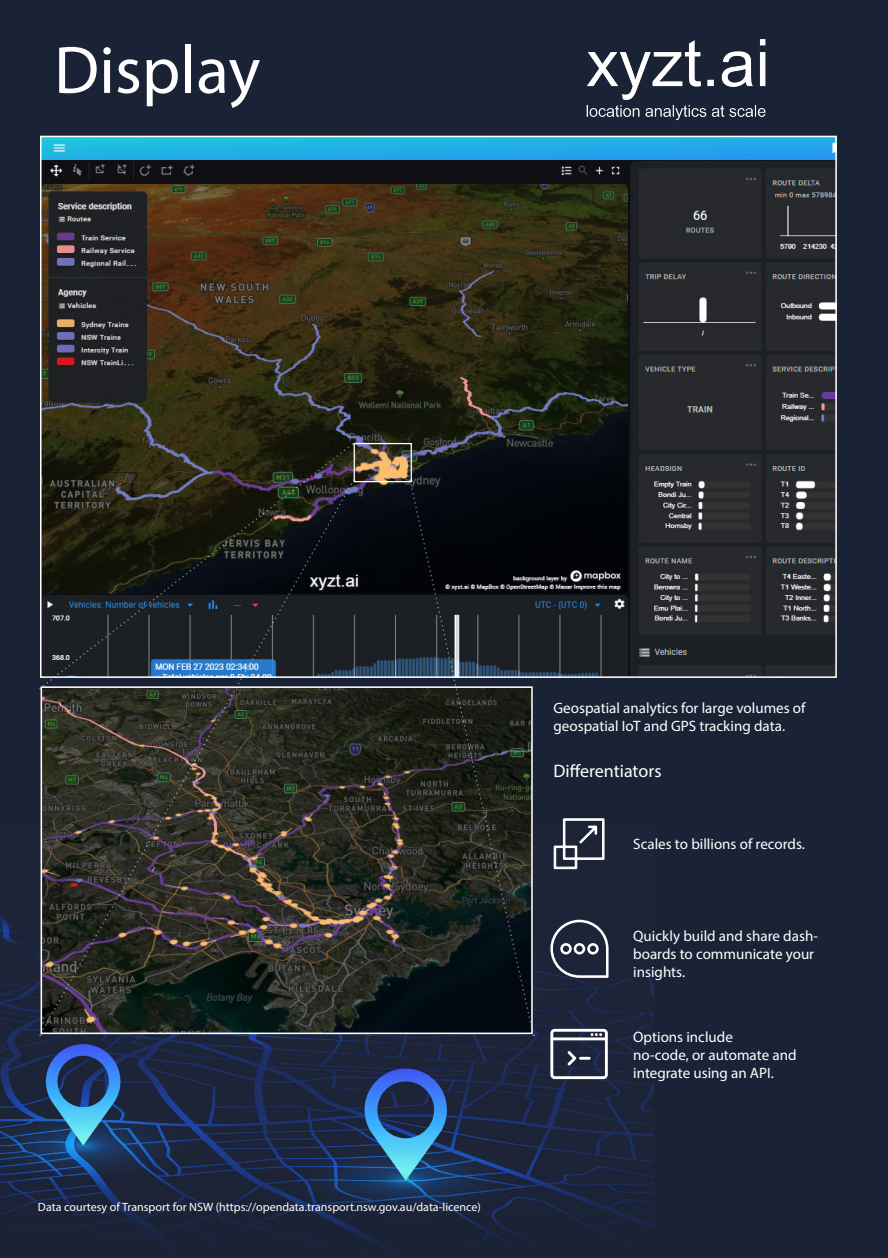
<style>
.page{position:relative;width:888px;height:1258px;background:#1a2236}
.page>*{position:absolute;margin:0;border:0;box-sizing:border-box;transform-origin:0 0}
.t1{font:67.65px "Myriad Pro";color:#fff}
.t2{font:18px "Myriad Pro";color:#fff}
.t3{font:15px/18px "Myriad Pro";color:#fff}
.t4{font:12px "Myriad Pro";color:#fff}
</style>
<div class="page">
<img style="left:0;top:915px;width:654px;height:332px">
<img style="left:43px;top:139px;width:791px;height:536px">
<svg style="left:553px;top:818px;width:52px;height:52px"></svg>
<svg style="left:550px;top:1029px;width:58px;height:50px"></svg>
<svg style="left:550px;top:920px;width:58px;height:58px"></svg>
<img style="left:586px;top:39px;width:180px;height:82px">
<div style="left:354px;top:443px;width:58px;height:39px;border:1px solid #fff"></div>
<svg style="left:41px;top:443px;width:312px;height:39px;background:#292819"></svg>
<img style="left:353px;top:689px;width:56px;height:342px">
<svg style="left:409px;top:483px;width:126px;height:552px;background:#1a2021"></svg>
<svg style="left:39px;top:482px;width:314px;height:553px;background:#2b2d2a"></svg>
<p class="t1" style="left:54px;top:28px;width:208px">Display</p>
<p class="t4" style="left:38px;top:1199px;width:444px">Data courtesy of Transport for NSW (https://opendata.transport.nsw.gov.au/data-licence)</p>
<p class="t3" style="left:553px;top:699px;width:254px">Geospatial analytics for large volumes of geospatial IoT and GPS tracking data.</p>
<p class="t2" style="left:553px;top:760px;width:109px">Differentiators</p>
<p class="t3" style="left:633px;top:835px;width:173px">Scales to billions of records.</p>
<p class="t3" style="left:633px;top:926px;width:186px">Quickly build and share dash&shy;boards to communicate your insights.</p>
<p class="t3" style="left:633px;top:1027px;width:165px">Options include<br>no-code, or automate and integrate using an API.</p>
</div>
